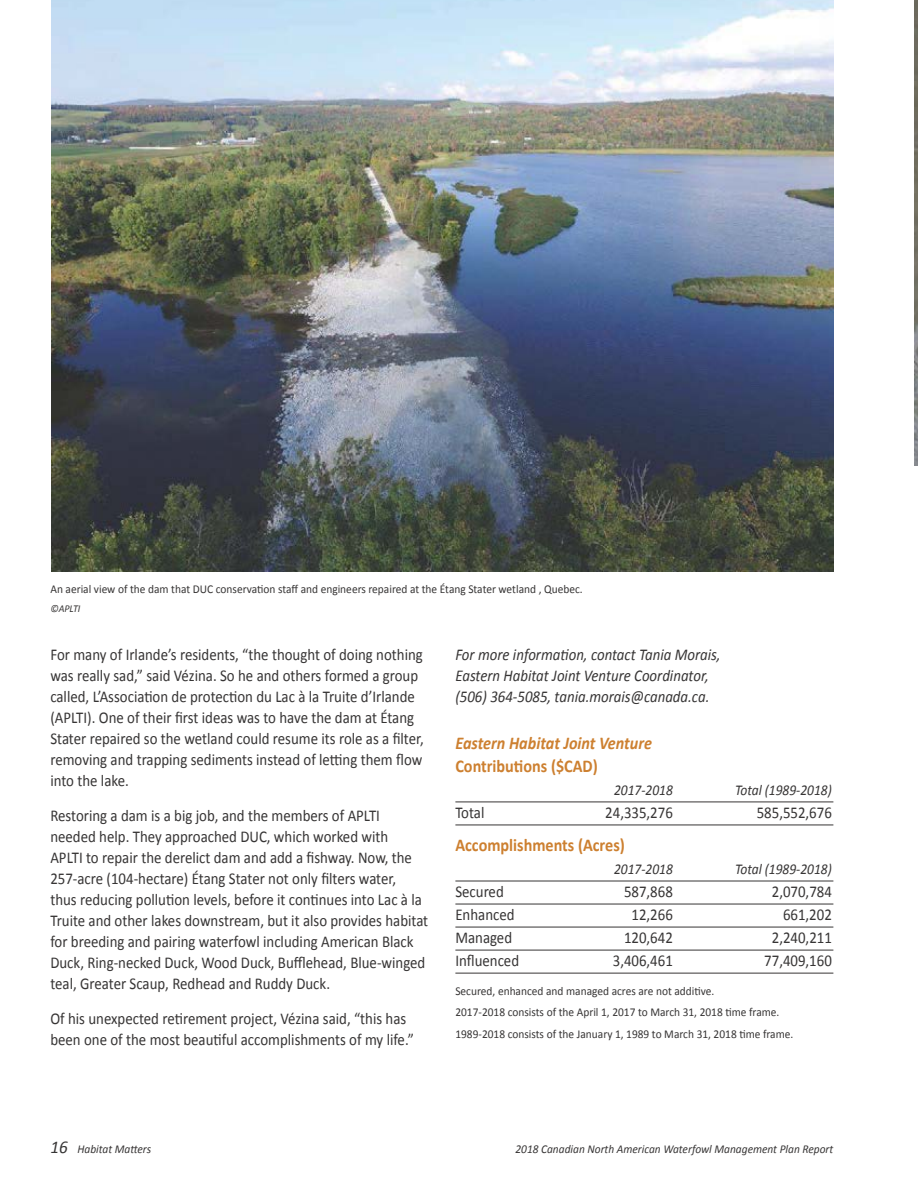
<style>
.page{position:relative;width:918px;height:1189px;background:#fff}
.page>*{position:absolute;margin:0;border:0;box-sizing:border-box;transform-origin:0 0}
.t1{font:700 18px "Calibri";color:#cd8030;scale:.9 1}
.t2{font:italic 700 18px "Calibri";color:#cd8030;scale:.9 1}
.t3{font:16.5px/21px "Calibri";color:#373535;scale:.9 1}
.t4{font:italic 16.5px/21px "Calibri";color:#373535;scale:.9 1}
.t5{font:italic 15px "Calibri";color:#373535;scale:.9 1}
.t6{font:12px/21.8px "Calibri";color:#373535;scale:.95 1}
.t7{font:italic 12px "Calibri";color:#373535;scale:.95 1}
.t8{font:italic 10.5px "Calibri";color:#373535;scale:.95 1}
.s1{font-size:18px}
</style>
<div class="page">
<img style="left:914px;top:5px;width:4px;height:460px">
<hr style="left:455px;top:801px;width:378px;height:1px;background:#373535">
<hr style="left:455px;top:824px;width:378px;height:1px;background:#373535">
<hr style="left:455px;top:880px;width:378px;height:1px;background:#373535">
<hr style="left:455px;top:903px;width:378px;height:1px;background:#373535">
<hr style="left:455px;top:926px;width:378px;height:1px;background:#373535">
<hr style="left:455px;top:949px;width:378px;height:1px;background:#373535">
<hr style="left:455px;top:972px;width:378px;height:1px;background:#373535">
<img style="left:51px;top:0;width:782px;height:571px">
<svg style="left:914px;top:0;width:4px;height:5px"></svg>
<p class="t6" style="left:50px;top:578px;width:562px">An aerial view of the dam that DUC conservation staff and engineers repaired at the Étang Stater wetland , Quebec.</p>
<p class="t8" style="left:50px;top:600px;width:33px">©APLTI</p>
<p class="t3" style="left:50px;top:644px;width:416px">For many of Irlande’s residents, “the thought of doing nothing was really sad,” said Vézina. So he and others formed a group called, L’Association de protection du Lac à la Truite d’Irlande (APLTI). One of their first ideas was to have the dam at Étang Stater repaired so the wetland could resume its role as a filter, removing and trapping sediments instead of letting them flow into the lake.</p>
<p class="t3" style="left:50px;top:804px;width:421px">Restoring a dam is a big job, and the members of APLTI needed help. They approached DUC, which worked with<br>APLTI to repair the derelict dam and add a fishway. Now, the 257-acre (104-hectare) Étang Stater not only filters water,<br>thus reducing pollution levels, before it continues into Lac à la Truite and other lakes downstream, but it also provides habitat for breeding and pairing waterfowl including American Black Duck, Ring-necked Duck, Wood Duck, Bufflehead, Blue-winged teal, Greater Scaup, Redhead and Ruddy Duck.</p>
<p class="t3" style="left:50px;top:1007px;width:405px">Of his unexpected retirement project, Vézina said, “this has been one of the most beautiful accomplishments of my life.”</p>
<p class="t4" style="left:455px;top:643px;width:296px">For more information, contact Tania Morais,<br>Eastern Habitat Joint Venture Coordinator, (506) 364-5085, tania.morais@canada.ca.</p>
<p class="t2" style="left:455px;top:731px;width:220px">Eastern Habitat Joint Venture</p>
<p class="t1" style="left:455px;top:754px;width:160px">Contributions ($CAD)</p>
<p class="t5" style="left:614px;top:779px;width:67px">2017-2018</p>
<p class="t5" style="left:735px;top:779px;width:109px">Total (1989-2018)</p>
<p class="t3" style="left:455px;top:801px;width:34px">Total</p>
<p class="t3" style="left:605px;top:801px;width:77px">24,335,276</p>
<p class="t3" style="left:757px;top:801px;width:85px">585,552,676</p>
<p class="t1" style="left:455px;top:833px;width:190px">Accomplishments (Acres)</p>
<p class="t5" style="left:614px;top:858px;width:67px">2017-2018</p>
<p class="t5" style="left:735px;top:858px;width:109px">Total (1989-2018)</p>
<p class="t3" style="left:455px;top:880px;width:55px">Secured</p>
<p class="t3" style="left:624px;top:880px;width:56px">587,868</p>
<p class="t3" style="left:772px;top:880px;width:68px">2,070,784</p>
<p class="t3" style="left:455px;top:903px;width:67px">Enhanced</p>
<p class="t3" style="left:632px;top:903px;width:47px">12,266</p>
<p class="t3" style="left:783px;top:903px;width:56px">661,202</p>
<p class="t3" style="left:455px;top:926px;width:65px">Managed</p>
<p class="t3" style="left:624px;top:926px;width:56px">120,642</p>
<p class="t3" style="left:772px;top:926px;width:68px">2,240,211</p>
<p class="t3" style="left:455px;top:949px;width:72px">Influenced</p>
<p class="t3" style="left:613px;top:949px;width:68px">3,406,461</p>
<p class="t3" style="left:764px;top:949px;width:77px">77,409,160</p>
<p class="t6" style="left:455px;top:979px;width:357px">Secured, enhanced and managed acres are not additive.<br>2017-2018 consists of the April 1, 2017 to March 31, 2018 time frame.<br>1989-2018 consists of the January 1, 1989 to March 31, 2018 time frame.</p>
<p class="t7" style="left:50px;top:1140px;width:108px"><span class="s1">16</span> Habitat Matters</p>
<p class="t7" style="left:515px;top:1140px;width:336px">2018 Canadian North American Waterfowl Management Plan Report</p>
</div>
